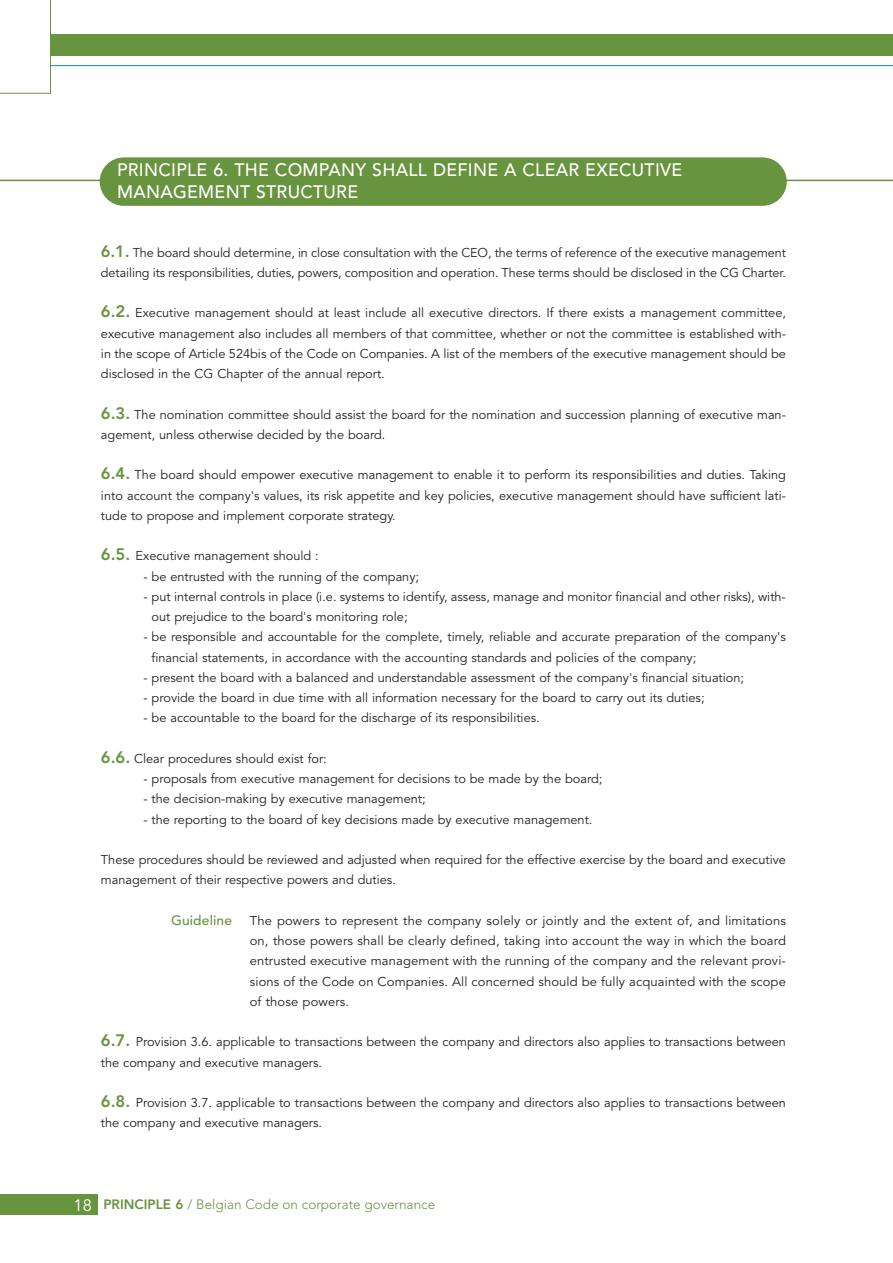
<style>
.page{position:relative;width:893px;height:1263px;background:#fff}
.page>*{position:absolute;margin:0;border:0;box-sizing:border-box;transform-origin:0 0}
.t1{font:500 18px/22.4px "Avenir";letter-spacing:.015em;color:#fff}
.t2{font:300 13.5px "Avenir";color:#68933f}
.t3{font:500 13.5px "Avenir";letter-spacing:.01em;color:#68933f}
.t4{font:12.75px/20.2px "Avenir";color:#231f20}
.s1{font-weight:800;font-size:16.5px;color:#68933f}
.s2{font-weight:400;font-size:16.5px;color:#fff}
.s3{font-weight:800}
</style>
<div class="page">
<div style="left:0;top:1195px;width:97px;height:20px;background:#68933f"></div>
<div style="left:47px;top:34px;width:845px;height:21px;background:#68933f"></div>
<hr style="left:48px;top:65px;width:844px;height:1px;background:#0089d0">
<svg style="left:0;top:0;width:51px;height:94px"></svg>
<hr style="left:0;top:180px;width:892px;height:1px;background:#68933f">
<div style="left:100px;top:157px;width:686px;height:49px;background:#68933f;border-radius:24px"></div>
<h1 class="t1" style="left:117px;top:161px;width:566px">PRINCIPLE 6. THE COMPANY SHALL DEFINE A CLEAR EXECUTIVE<br>MANAGEMENT STRUCTURE</h1>
<p class="t4" style="left:101px;top:243px;width:686px"><span class="s1">6.1.</span> The board should determine, in close consultation with the CEO, the terms of reference of the executive management detailing its responsibilities, duties, powers, composition and operation. These terms should be disclosed in the CG Charter.</p>
<p class="t4" style="left:101px;top:304px;width:686px;text-align:justify"><span class="s1">6.2.</span> Executive management should at least include all executive directors. If there exists a management committee, executive management also includes all members of that committee, whether or not the committee is established with&shy;in the scope of Article 524bis of the Code on Companies. A list of the members of the executive management should be disclosed in the CG Chapter of the annual report.</p>
<p class="t4" style="left:101px;top:405px;width:686px"><span class="s1">6.3.</span> The nomination committee should assist the board for the nomination and succession planning of executive man&shy;agement, unless otherwise decided by the board.</p>
<p class="t4" style="left:101px;top:466px;width:686px;text-align:justify"><span class="s1">6.4.</span> The board should empower executive management to enable it to perform its responsibilities and duties. Taking into account the company's values, its risk appetite and key policies, executive management should have sufficient lati&shy;tude to propose and implement corporate strategy.</p>
<p class="t4" style="left:101px;top:547px;width:219px"><span class="s1">6.5.</span> Executive management should :</p>
<p class="t4" style="left:143px;top:567px;width:277px">- be entrusted with the running of the company;</p>
<p class="t4" style="left:152px;top:588px;width:635px;text-indent:-8px">- put internal controls in place (i.e. systems to identify, assess, manage and monitor financial and other risks), with&shy;out prejudice to the board's monitoring role;</p>
<p class="t4" style="left:152px;top:628px;width:636px;text-indent:-8px">- be responsible and accountable for the complete, timely, reliable and accurate preparation of the company's financial statements, in accordance with the accounting standards and policies of the company;</p>
<p class="t4" style="left:143px;top:669px;width:602px">- present the board with a balanced and understandable assessment of the company's financial situation;</p>
<p class="t4" style="left:143px;top:689px;width:562px">- provide the board in due time with all information necessary for the board to carry out its duties;</p>
<p class="t4" style="left:143px;top:709px;width:398px">- be accountable to the board for the discharge of its responsibilities.</p>
<p class="t4" style="left:101px;top:750px;width:227px"><span class="s1">6.6.</span> Clear procedures should exist for:</p>
<p class="t4" style="left:143px;top:770px;width:460px">- proposals from executive management for decisions to be made by the board;</p>
<p class="t4" style="left:143px;top:790px;width:283px">- the decision-making by executive management;</p>
<p class="t4" style="left:143px;top:810px;width:450px">- the reporting to the board of key decisions made by executive management.</p>
<p class="t4" style="left:101px;top:851px;width:686px">These procedures should be reviewed and adjusted when required for the effective exercise by the board and executive management of their respective powers and duties.</p>
<p class="t3" style="left:171px;top:915px;width:62px">Guideline</p>
<p class="t4" style="left:250px;top:912px;width:537px;text-align:justify">The powers to represent the company solely or jointly and the extent of, and limitations on, those powers shall be clearly defined, taking into account the way in which the board entrusted executive management with the running of the company and the relevant provi&shy;sions of the Code on Companies. All concerned should be fully acquainted with the scope of those powers.</p>
<p class="t4" style="left:101px;top:1033px;width:686px"><span class="s1">6.7.</span> Provision 3.6. applicable to transactions between the company and directors also applies to transactions between the company and executive managers.</p>
<p class="t4" style="left:101px;top:1094px;width:686px"><span class="s1">6.8.</span> Provision 3.7. applicable to transactions between the company and directors also applies to transactions between the company and executive managers.</p>
<p class="t2" style="left:74px;top:1199px;width:363px"><span class="s2">18</span> <span class="s3">PRINCIPLE 6</span> / Belgian Code on corporate governance</p>
</div>
